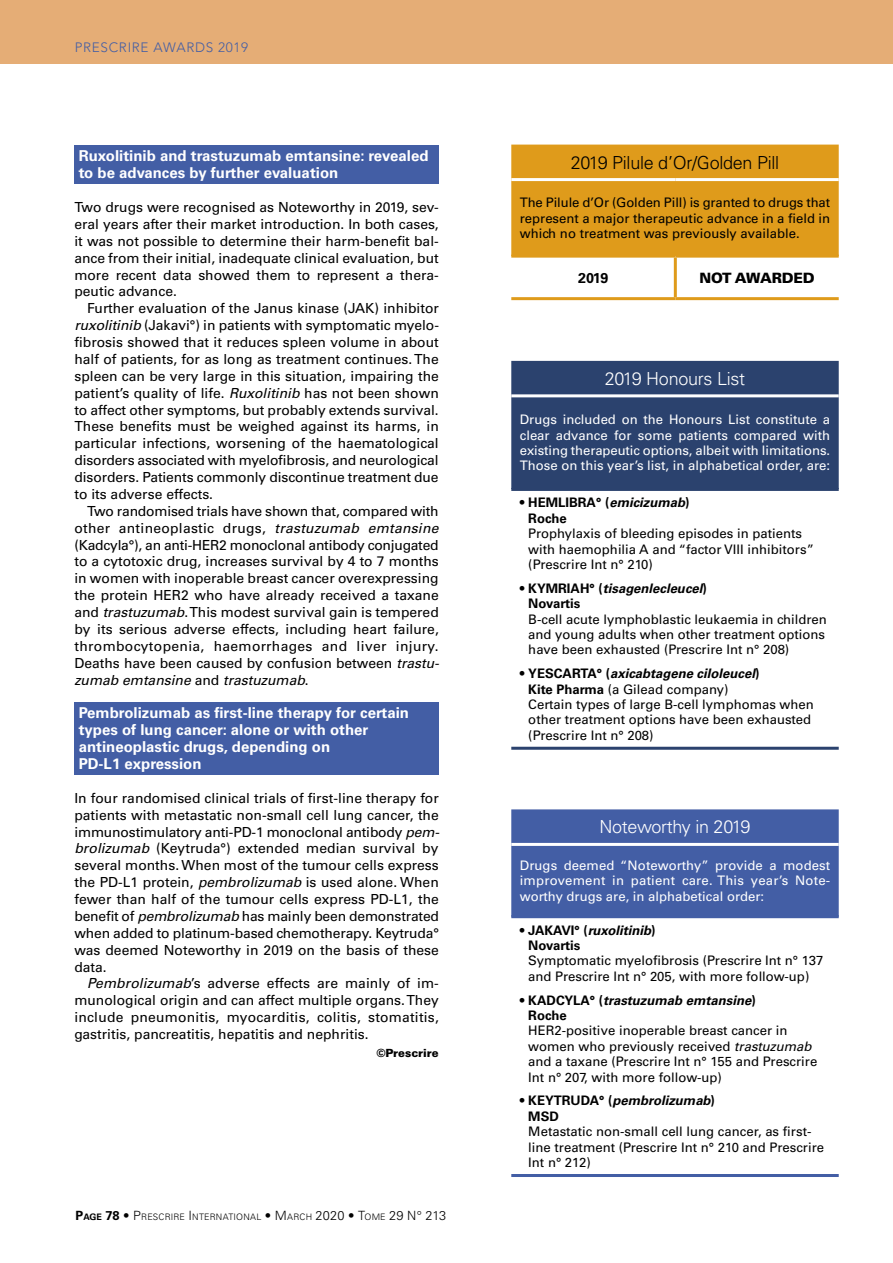
<style>
.page{position:relative;width:893px;height:1263px;background:#fff}
.page>*{position:absolute;margin:0;border:0;box-sizing:border-box;transform-origin:0 0}
.t1{font:300 18px "Univers LT Std";letter-spacing:-.015em;color:#fff}
.t2{font:300 18px "Univers LT Std";letter-spacing:-.015em;color:#000}
.t3{font:700 15px/16.8px "Univers LT Std";color:#fff}
.t4{font:900 14.25px "Univers LT Std";letter-spacing:-.015em;color:#000}
.t5{font:700 14.25px "Univers LT Std";color:#000}
.t6{font:13.8px/16.8px "Univers LT Std";color:#000;text-align:justify}
.t7{font:300 13.5px "Avenir LT Std";letter-spacing:.05em;color:#435ea5}
.t8{font:13.2px/15.3px "Univers LT Std";color:#000}
.t9{font:13.2px/15.3px "Univers LT Std";color:#fff;text-align:justify}
.t10{font:700 13.2px/15.5px "Univers LT Std";color:#000}
.t11{font:italic 700 13.2px/15.3px "Univers LT Std";color:#000}
.t12{font:900 11.25px "Univers LT Std";color:#000}
.t13{font:300 8.85px "Univers LT Std";letter-spacing:.02em;color:#000}
.s1{font-style:italic}
.s2{font-size:12.75px}
.s3{font-weight:700;font-size:12.75px}
.s4{font-weight:700}
.s5{font-weight:400}
.s6{font-weight:700;font-style:italic}
.s7{font-weight:400;font-style:normal}
.s8{font-style:normal}
</style>
<div class="page">
<div style="left:0;top:0;width:893px;height:64px;background:#e5ad76"></div>
<div style="left:74px;top:145px;width:365px;height:39px;background:#435ea5"></div>
<div style="left:74px;top:702px;width:365px;height:72px;background:#435ea5"></div>
<div style="left:511px;top:361px;width:328px;height:127px;background:#2b426e"></div>
<hr style="left:511px;top:394px;width:328px;height:3px;background:#fff">
<hr style="left:511px;top:488px;width:328px;height:3px;background:#2b426e">
<hr style="left:511px;top:747px;width:328px;height:3px;background:#2b426e">
<svg style="left:511px;top:145px;width:328px;height:152px"></svg>
<hr style="left:511px;top:178px;width:164px;height:3px;background:#fff">
<hr style="left:675px;top:178px;width:164px;height:3px;background:#fff">
<hr style="left:511px;top:255px;width:164px;height:3px;background:#df9b1b">
<hr style="left:675px;top:255px;width:164px;height:3px;background:#df9b1b">
<hr style="left:674px;top:258px;width:3px;height:39px;background:#df9b1b">
<hr style="left:511px;top:297px;width:164px;height:3px;background:#df9b1b">
<hr style="left:675px;top:297px;width:164px;height:3px;background:#df9b1b">
<div style="left:511px;top:809px;width:328px;height:106px;background:#435ea5"></div>
<hr style="left:511px;top:843px;width:328px;height:3px;background:#fff">
<hr style="left:511px;top:915px;width:328px;height:3px;background:#435ea5">
<hr style="left:511px;top:1174px;width:328px;height:3px;background:#435ea5">
<p class="t7" style="left:75px;top:40px;width:175px">PRESCRIRE AWARDS 2019</p>
<p class="t3" style="left:79px;top:148px;width:351px">Ruxolitinib and trastuzumab emtansine: revealed to be advances by further evaluation</p>
<p class="t6" style="left:74px;top:199px;width:366px">Two drugs were recognised as Noteworthy in 2019, sev&shy;eral years after their market introduction. In both cases, it was not possible to determine their harm-benefit bal&shy;ance from their initial, inadequate clinical evaluation, but more recent data showed them to represent a thera&shy;peutic advance.</p>
<p class="t6" style="left:74px;top:300px;width:366px;text-indent:13px">Further evaluation of the Janus kinase (JAK) inhibitor <span class="s1">ruxolitinib</span> (Jakavi°) in patients with symptomatic myelo&shy;fibrosis showed that it reduces spleen volume in about half of patients, for as long as treatment continues. The spleen can be very large in this situation, impairing the patient’s quality of life. <span class="s1">Ruxolitinib</span> has not been shown to affect other symptoms, but probably extends survival.<br>These benefits must be weighed against its harms, in particular infections, worsening of the haematological disorders associated with myelofibrosis, and neurological disorders. Patients commonly discontinue treatment due to its adverse effects.</p>
<p class="t6" style="left:74px;top:503px;width:366px;text-indent:13px">Two randomised trials have shown that, compared with other antineoplastic drugs, <span class="s1">trastuzumab emtansine </span>(Kadcyla°), an anti-HER2 monoclonal antibody conjugated to a cytotoxic drug, increases survival by 4 to 7 months in women with inoperable breast cancer overexpressing the protein HER2 who have already received a taxane and <span class="s1">trastuzumab</span>. This modest survival gain is tempered by its serious adverse effects, including heart failure, thrombocytopenia, haemorrhages and liver injury.<br>Deaths have been caused by confusion between <span class="s1">trastu&shy;zumab emtansine</span> and <span class="s1">trastuzumab</span>.</p>
<p class="t3" style="left:79px;top:705px;width:332px">Pembrolizumab as first-line therapy for certain types of lung cancer: alone or with other antineoplastic drugs, depending on<br>PD-L1 expression</p>
<p class="t6" style="left:74px;top:789px;width:366px">In four randomised clinical trials of first-line therapy for patients with metastatic non-small cell lung cancer, the immunostimulatory anti-PD-1 monoclonal antibody <span class="s1">pem&shy;brolizumab</span> (Keytruda°) extended median survival by several months. When most of the tumour cells express the PD-L1 protein, <span class="s1">pembrolizumab</span> is used alone. When fewer than half of the tumour cells express PD-L1, the benefit of <span class="s1">pembrolizumab</span> has mainly been demonstrated when added to platinum-based chemotherapy. Keytruda° was deemed Noteworthy in 2019 on the basis of these data.</p>
<p class="t6" style="left:74px;top:975px;width:366px;text-indent:13px"><span class="s1">Pembrolizumab</span>’s adverse effects are mainly of im&shy;munological origin and can affect multiple organs. They include pneumonitis, myocarditis, colitis, stomatitis, gastritis, pancreatitis, hepatitis and nephritis.</p>
<p class="t12" style="left:376px;top:1046px;width:64px">©Prescrire</p>
<p class="t13" style="left:53px;top:1212px;width:350px"><span class="s2">L</span>A REVUE <span class="s2">P</span>RESCRIRE <span class="s2">• F</span>ÉVRIER <span class="s2">2020 • T</span>OM E <span class="s2">40 N ° 436</span> <span class="s3">P</span><span class="s4">AGE</span> <span class="s3">78</span></p>
<p class="t13" style="left:76px;top:1212px;width:372px"><span class="s3">P</span><span class="s4">AGE</span> <span class="s3">78</span> <span class="s2">• P</span>RESCRIRE <span class="s2">I</span> NTERNATIONAL <span class="s2">• M</span>ARCH <span class="s2">2020 • T</span>OM E <span class="s2">29 N° 213</span></p>
<h1 class="t2" style="left:571px;top:151px;width:210px">2019 Pilule d’Or/Golden Pill</h1>
<p class="t8" style="left:520px;top:195px;width:312px;text-align:justify">The Pilule d’Or (Golden Pill) is granted to drugs that represent a major therapeutic advance in a field in which no treatment was previously available.</p>
<p class="t5" style="left:578px;top:269px;width:31px">2019</p>
<p class="t4" style="left:699px;top:268px;width:117px">NOT AWARDED</p>
<h1 class="t1" style="left:605px;top:368px;width:142px">2019 Honours List</h1>
<p class="t9" style="left:520px;top:412px;width:312px">Drugs included on the Honours List constitute a clear advance for some patients compared with existing therapeutic options, albeit with limitations.<br>Those on this year’s list, in alphabetical order, are:</p>
<p class="t10" style="left:528px;top:495px;width:163px;text-indent:-9px"><span class="s5">•</span> HEMLIBRA° (<span class="s1">emicizumab</span>)<br>Roche</p>
<p class="t8" style="left:528px;top:526px;width:287px">Prophylaxis of bleeding episodes in patients with haemophilia A and “factor VIII inhibitors” (Prescrire Int n° 210)</p>
<p class="t10" style="left:528px;top:580px;width:180px;text-indent:-9px"><span class="s5">•</span> KYMRIAH° (<span class="s1">tisagenlecleucel</span>)<br>Novartis</p>
<p class="t8" style="left:528px;top:611px;width:300px">B-cell acute lymphoblastic leukaemia in children and young adults when other treatment options have been exhausted (Prescrire Int n° 208)</p>
<p class="t8" style="left:528px;top:666px;width:287px;text-indent:-9px">• <span class="s4">YESCARTA° (</span><span class="s6">axicabtagene ciloleucel</span><span class="s4">)<br>Kite Pharma</span> (a Gilead company)<br>Certain types of large B-cell lymphomas when other treatment options have been exhausted (Prescrire Int n° 208)</p>
<h1 class="t1" style="left:599px;top:816px;width:153px">Noteworthy in 2019</h1>
<p class="t9" style="left:520px;top:858px;width:312px">Drugs deemed “Noteworthy” provide a modest improvement in patient care. This year’s Note&shy;worthy drugs are, in alphabetical order:</p>
<p class="t10" style="left:528px;top:922px;width:129px;text-indent:-9px"><span class="s5">•</span> JAKAVI° (<span class="s1">ruxolitinib</span>)<br>Novartis</p>
<p class="t8" style="left:528px;top:953px;width:297px">Symptomatic myelofibrosis (Prescrire Int n° 137 and Prescrire Int n° 205, with more follow-up)</p>
<p class="t11" style="left:528px;top:993px;width:229px;text-indent:-9px"><span class="s7">•</span> <span class="s8">KADCYLA° (</span>trastuzumab emtansine<span class="s8">)<br>Roche</span></p>
<p class="t8" style="left:528px;top:1023px;width:290px">HER2-positive inoperable breast cancer in women who previously received <span class="s1">trastuzumab </span>and a taxane (Prescrire Int n° 155 and Prescrire Int n° 207, with more follow-up)</p>
<p class="t10" style="left:528px;top:1093px;width:188px;text-indent:-9px"><span class="s5">•</span> KEYTRUDA° (<span class="s1">pembrolizumab</span>)<br>MSD</p>
<p class="t8" style="left:528px;top:1124px;width:297px">Metastatic non-small cell lung cancer, as first&shy;line treatment (Prescrire Int n° 210 and Prescrire<br>Int n° 212)</p>
</div>
